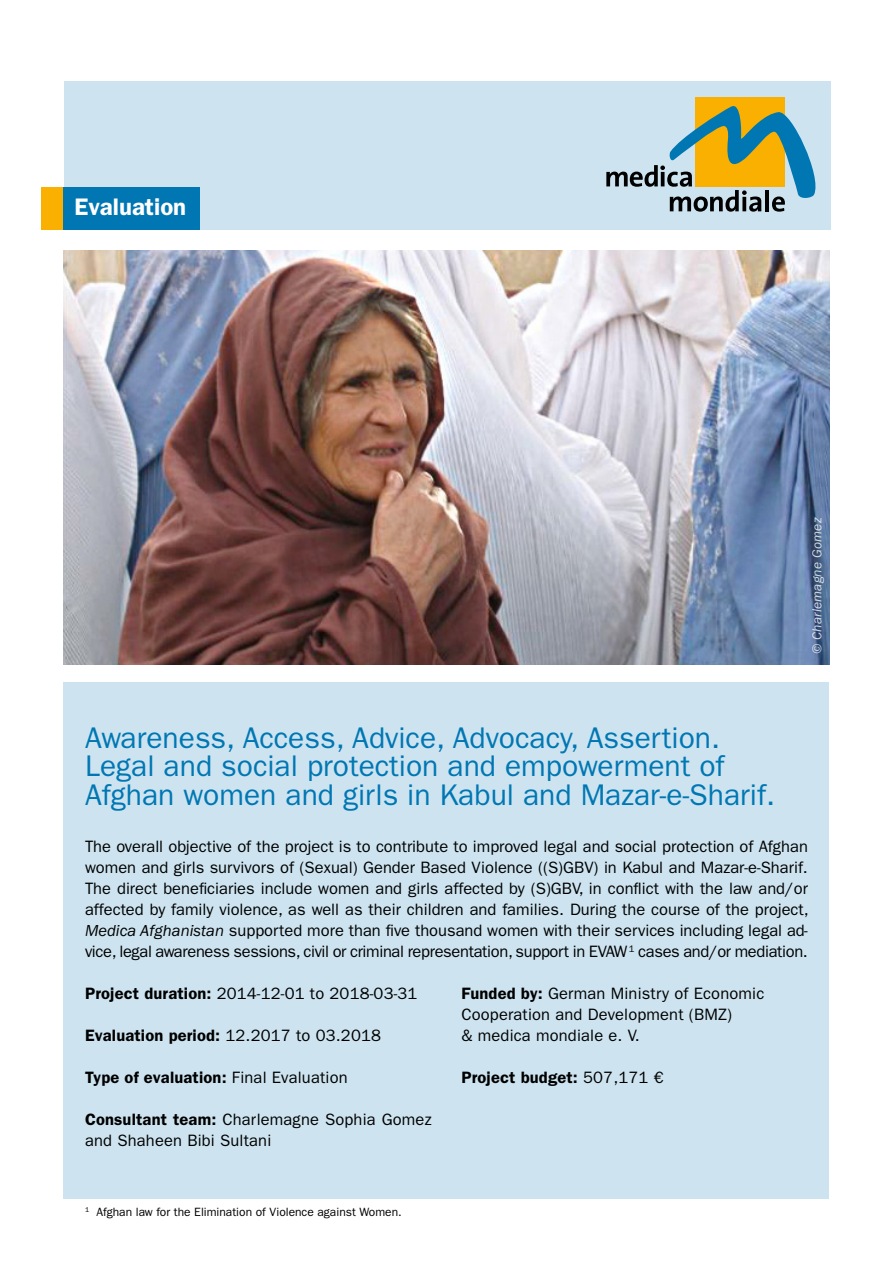
<style>
.page{position:relative;width:893px;height:1263px;background:#fff}
.page>*{position:absolute;margin:0;border:0;box-sizing:border-box;transform-origin:0 0}
.t1{font:30px/28.5px "ITC Franklin Gothic Std";color:#0077b3}
.t2{font:600 24px "ITC Franklin Gothic Std";color:#fff}
.t3{font:16.5px/21px "ITC Franklin Gothic Std";letter-spacing:.01em;color:#000}
.t4{font:600 16.5px "ITC Franklin Gothic Std";letter-spacing:.01em;color:#000}
.t5{font:italic 13.5px "ITC Franklin Gothic Std";letter-spacing:.01em;color:#fff}
.t6{font:12px "ITC Franklin Gothic Std";color:#000}
.s1{font-style:italic}
.s2{font-weight:600}
.s3{font-weight:400}
</style>
<div class="page">
<div style="left:64px;top:81px;width:766px;height:149px;background:#cde4f0"></div>
<div style="left:64px;top:682px;width:765px;height:517px;background:#cde4f0"></div>
<img style="left:64px;top:251px;width:765px;height:413px">
<div style="left:696px;top:97px;width:89px;height:89px;background:#f9b000"></div>
<svg style="left:606px;top:101px;width:209px;height:111px"></svg>
<div style="left:41px;top:187px;width:147px;height:43px;background:#f9b000"></div>
<div style="left:64px;top:187px;width:136px;height:43px;background:#0077b3"></div>
<h2 class="t2" style="left:74px;top:193px;width:113px">Evaluation</h2>
<p class="t5" style="left:809px;top:654px;width:139px;rotate:-90deg">© Charlemagne Gomez</p>
<h1 class="t1" style="left:85px;top:723px;width:691px">Awareness, Access, Advice, Advocacy, Assertion.<br>Legal and social protection and empowerment of<br>Afghan women and girls in Kabul and Mazar-e-Sharif.</h1>
<p class="t3" style="left:85px;top:836px;width:725px;text-align:justify">The overall objective of the project is to contribute to improved legal and social protection of Afghan women and girls survivors of (Sexual) Gender Based Violence ((S)GBV) in Kabul and Mazar-e-Sharif.<br>The direct beneficiaries include women and girls affected by (S)GBV, in conflict with the law and/or affected by family violence, as well as their children and families. During the course of the project, <span class="s1">Medica Afghanistan</span> supported more than five thousand women with their services including legal ad&shy;vice, legal awareness sessions, civil or criminal representation, support in EVAW <sup>1</sup> cases and/or mediation.</p>
<p class="t3" style="left:85px;top:983px;width:334px"><span class="s2">Project duration:</span> 2014-12-01 to 2018-03-31</p>
<p class="t4" style="left:85px;top:1026px;width:298px">Evaluation period: <span class="s3">12.2017 to 03.2018</span></p>
<p class="t4" style="left:85px;top:1068px;width:264px">Type of evaluation: <span class="s3">Final Evaluation</span></p>
<p class="t3" style="left:85px;top:1109px;width:348px"><span class="s2">Consultant team:</span> Charlemagne Sophia Gomez and Shaheen Bibi Sultani</p>
<p class="t3" style="left:461px;top:983px;width:304px"><span class="s2">Funded by:</span> German Ministry of Economic<br>Cooperation and Development (BMZ)<br>&amp; medica mondiale e. V.</p>
<p class="t4" style="left:461px;top:1068px;width:204px">Project budget: <span class="s3">507,171 €</span></p>
<p class="t6" style="left:85px;top:1205px;width:318px"><sup>1</sup> Afghan law for the Elimination of Violence against Women.</p>
</div>
